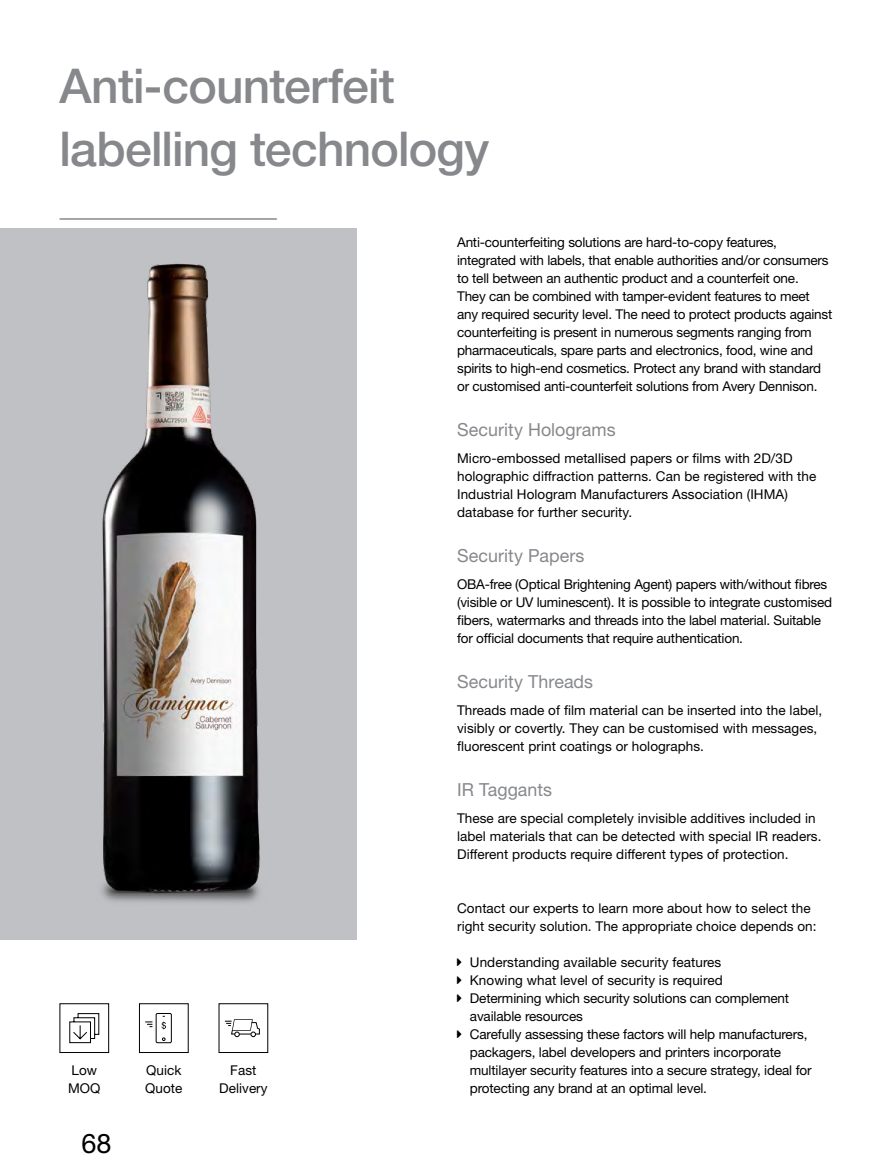
<style>
.page{position:relative;width:893px;height:1170px;background:#fff}
.page>*{position:absolute;margin:0;border:0;box-sizing:border-box;transform-origin:0 0}
.Header_-_Ruler{font:500 48px/63px "Helvetica Neue LT Std";letter-spacing:-.015em;color:#86888c}
.t1{font:27px "Helvetica Neue LT Std";color:#000}
.Subheader{font:18px "Helvetica Neue LT Std";letter-spacing:.005em;color:#86888c}
.Body{font:13.5px/18px "Helvetica Neue LT Std";letter-spacing:-.01em;color:#000}
.Body_Centre{font:13.5px/18px "Helvetica Neue LT Std";letter-spacing:.005em;color:#000}
</style>
<div class="page">
<hr style="left:60px;top:218px;width:217px;height:2px;background:#86888c">
<div style="left:0;top:229px;width:356px;height:711px;background:#c0c1c4"></div>
<img style="left:102px;top:263px;width:158px;height:639px">
<div style="left:60px;top:1003px;width:49px;height:49px;border:1px solid #000"></div>
<svg style="left:69px;top:1013px;width:31px;height:30px"></svg>
<div style="left:139px;top:1003px;width:50px;height:49px;border:1px solid #000"></div>
<div style="left:156px;top:1013px;width:16px;height:29px;border:1px solid #000"></div>
<svg style="left:145px;top:1021px;width:7px;height:6px"></svg>
<svg style="left:162px;top:1015px;width:4px;height:14px"></svg>
<svg style="left:224px;top:1019px;width:36px;height:18px"></svg>
<p class="Header_-_Ruler" style="left:60px;top:54px;width:431px">Anti-counterfeit labelling technology</p>
<p class="Body_Centre" style="left:68px;top:1061px;width:34px">Low<br>MOQ</p>
<h2 class="t1" style="left:81px;top:1126px;width:32px">68</h2>
<p class="Body_Centre" style="left:145px;top:1061px;width:39px">Quick<br>Quote</p>
<p class="Body_Centre" style="left:219px;top:1061px;width:50px;text-align:center">Fast<br>Delivery</p>
<p class="Body" style="left:457px;top:233px;width:373px">Anti-counterfeiting solutions are hard-to-copy features, integrated with labels, that enable authorities and/or consumers to tell between an authentic product and a counterfeit one.</p>
<p class="Body" style="left:457px;top:287px;width:377px">They can be combined with tamper-evident features to meet any required security level. The need to protect products against counterfeiting is present in numerous segments ranging from pharmaceuticals, spare parts and electronics, food, wine and spirits to high-end cosmetics. Protect any brand with standard or customised anti-counterfeit solutions from Avery Dennison.</p>
<p class="Subheader" style="left:457px;top:418px;width:160px">Security Holograms</p>
<p class="Body" style="left:457px;top:449px;width:337px">Micro-embossed metallised papers or films with 2D/3D</p>
<p class="Body" style="left:457px;top:467px;width:361px">holographic diffraction patterns. Can be registered with the</p>
<p class="Body" style="left:457px;top:485px;width:332px">Industrial Hologram Manufacturers Association (IHMA) database for further security.</p>
<p class="Subheader" style="left:457px;top:544px;width:129px">Security Papers</p>
<p class="Body" style="left:457px;top:575px;width:376px">OBA-free (Optical Brightening Agent) papers with/without fibres (visible or UV luminescent). It is possible to integrate customised fibers, watermarks and threads into the label material. Suitable for official documents that require authentication.</p>
<p class="Subheader" style="left:457px;top:670px;width:138px">Security Threads</p>
<p class="Body" style="left:457px;top:701px;width:367px">Threads made of film material can be inserted into the label, visibly or covertly. They can be customised with messages, fluorescent print coatings or holographs.</p>
<p class="Subheader" style="left:457px;top:778px;width:96px">IR Taggants</p>
<p class="Body" style="left:457px;top:809px;width:366px">These are special completely invisible additives included in label materials that can be detected with special IR readers.<br>Different products require different types of protection.</p>
<p class="Body" style="left:457px;top:899px;width:361px">Contact our experts to learn more about how to select the right security solution. The appropriate choice depends on:</p>
<p class="Body" style="left:470px;top:953px;width:253px">Understanding available security features</p>
<p class="Body" style="left:470px;top:971px;width:254px">Knowing what level of security is required</p>
<p class="Body" style="left:470px;top:989px;width:321px">Determining which security solutions can complement available resources</p>
<p class="Body" style="left:470px;top:1025px;width:343px">Carefully assessing these factors will help manufacturers, packagers, label developers and printers incorporate multilayer security features into a secure strategy, ideal for protecting any brand at an optimal level.</p>
</div>
